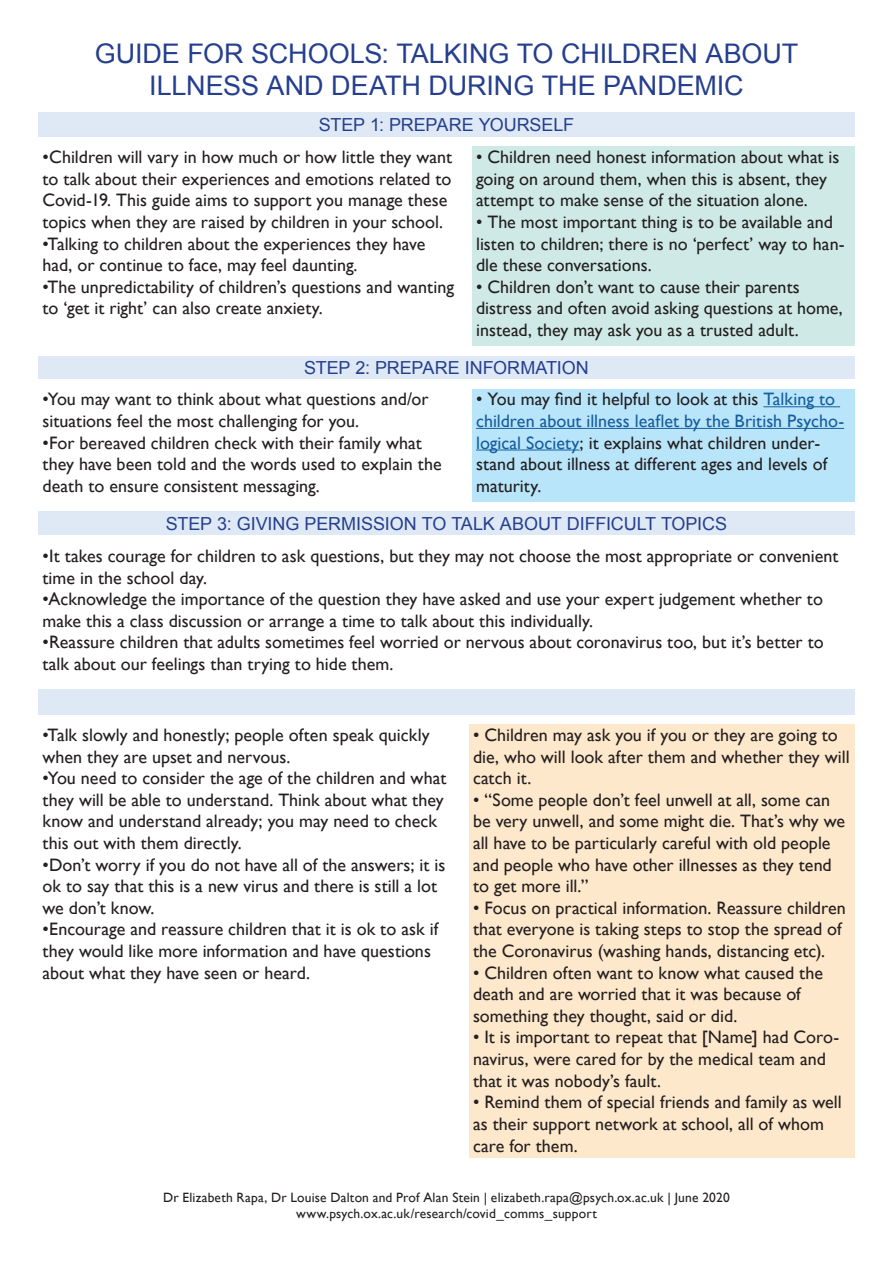
<style>
.page{position:relative;width:893px;height:1263px;background:#fff}
.page>*{position:absolute;margin:0;border:0;box-sizing:border-box;transform-origin:0 0}
.Main_Heading{font:27px "Arial";letter-spacing:-.005em;color:#253f8e}
.t1{font:18px/21.6px "Gill Sans";color:#231f20}
.Heading_1{font:18px "Arial";letter-spacing:-.005em;color:#253f8e}
.t2{font:13.5px/16.2px "Gill Sans";letter-spacing:.015em;color:#231f20;text-align:center}
.s1{color:#175d9e}
</style>
<div class="page">
<div style="left:38px;top:112px;width:817px;height:24px;background:#dfe9f5"></div>
<div style="left:472px;top:146px;width:383px;height:200px;background:#cfeae6"></div>
<div style="left:38px;top:356px;width:817px;height:23px;background:#dfe9f5"></div>
<div style="left:472px;top:389px;width:383px;height:112px;background:#b9e5fa"></div>
<hr style="left:763px;top:406px;width:77px;height:1px;background:#175d9e">
<hr style="left:476px;top:428px;width:368px;height:1px;background:#175d9e">
<hr style="left:476px;top:449px;width:103px;height:1px;background:#175d9e">
<div style="left:38px;top:511px;width:817px;height:24px;background:#dfe9f5"></div>
<div style="left:469px;top:724px;width:386px;height:434px;background:#fee8cb"></div>
<div style="left:38px;top:689px;width:817px;height:25px;background:#dfe9f5"></div>
<p class="Main_Heading" style="left:95px;top:36px;width:705px">GUIDE FOR SCHOOLS: TALKING TO CHILDREN ABOUT</p>
<p class="Main_Heading" style="left:149px;top:68px;width:596px">ILLNESS AND DEATH DURING THE PANDEMIC</p>
<h1 class="Heading_1" style="left:319px;top:113px;width:257px">STEP 1: PREPARE YOURSELF</h1>
<p class="t1" style="left:43px;top:146px;width:411px">•Children will vary in how much or how little they want to talk about their experiences and emotions related to Covid-19. This guide aims to support you manage these topics when they are raised by children in your school.</p>
<p class="t1" style="left:43px;top:233px;width:384px">•Talking to children about the experiences they have had, or continue to face, may feel daunting.</p>
<p class="t1" style="left:43px;top:276px;width:413px">•The unpredictability of children’s questions and wanting to ‘get it right’ can also create anxiety.</p>
<p class="t1" style="left:476px;top:146px;width:365px">• Children need honest information about what is going on around them, when this is absent, they attempt to make sense of the situation alone.</p>
<p class="t1" style="left:476px;top:211px;width:370px">• The most important thing is to be available and listen to children; there is no ‘perfect’ way to han&shy;dle these conversations.</p>
<p class="t1" style="left:476px;top:276px;width:368px">• Children don’t want to cause their parents distress and often avoid asking questions at home, instead, they may ask you as a trusted adult.</p>
<h1 class="Heading_1" style="left:304px;top:356px;width:286px">STEP 2: PREPARE INFORMATION</h1>
<p class="t1" style="left:43px;top:388px;width:387px">•You may want to think about what questions and/or situations feel the most challenging for you.</p>
<p class="t1" style="left:43px;top:431px;width:401px">•For bereaved children check with their family what they have been told and the words used to explain the death to ensure consistent messaging.</p>
<p class="t1" style="left:476px;top:388px;width:370px">• You may find it helpful to look at this <span class="s1">Talking to children about illness leaflet by the British Psycho&shy;logical Society</span>; it explains what children under&shy;stand about illness at different ages and levels of maturity.</p>
<h1 class="Heading_1" style="left:166px;top:512px;width:563px">STEP 3: GIVING PERMISSION TO TALK ABOUT DIFFICULT TOPICS</h1>
<p class="t1" style="left:43px;top:545px;width:797px">•It takes courage for children to ask questions, but they may not choose the most appropriate or convenient time in the school day.</p>
<p class="t1" style="left:43px;top:588px;width:782px">•Acknowledge the importance of the question they have asked and use your expert judgement whether to make this a class discussion or arrange a time to talk about this individually.</p>
<p class="t1" style="left:43px;top:631px;width:783px">•Reassure children that adults sometimes feel worried or nervous about coronavirus too, but it’s better to talk about our feelings than trying to hide them.</p>
<p class="t1" style="left:43px;top:724px;width:389px">•Talk slowly and honestly; people often speak quickly when they are upset and nervous.</p>
<p class="t1" style="left:43px;top:767px;width:405px">•You need to consider the age of the children and what they will be able to understand. Think about what they know and understand already; you may need to check this out with them directly.</p>
<p class="t1" style="left:43px;top:854px;width:404px">•Don’t worry if you do not have all of the answers; it is ok to say that this is a new virus and there is still a lot we don’t know.</p>
<p class="t1" style="left:43px;top:918px;width:397px">•Encourage and reassure children that it is ok to ask if they would like more information and have questions about what they have seen or heard.</p>
<p class="t1" style="left:473px;top:724px;width:378px">• Children may ask you if you or they are going to die, who will look after them and whether they will catch it.</p>
<p class="t1" style="left:473px;top:789px;width:373px">• “Some people don’t feel unwell at all, some can be very unwell, and some might die. That’s why we all have to be particularly careful with old people and people who have other illnesses as they tend to get more ill.”</p>
<p class="t1" style="left:473px;top:897px;width:374px">• Focus on practical information. Reassure children that everyone is taking steps to stop the spread of the Coronavirus (washing hands, distancing etc).</p>
<p class="t1" style="left:473px;top:962px;width:352px">• Children often want to know what caused the death and are worried that it was because of something they thought, said or did.</p>
<p class="t1" style="left:473px;top:1026px;width:368px">• It is important to repeat that [Name] had Coro&shy;navirus, were cared for by the medical team and that it was nobody’s fault.</p>
<p class="t1" style="left:473px;top:1091px;width:370px">• Remind them of special friends and family as well as their support network at school, all of whom care for them.</p>
<p class="t2" style="left:163px;top:1189px;width:568px">Dr Elizabeth Rapa, Dr Louise Dalton and Prof Alan Stein | elizabeth.rapa@psych.ox.ac.uk | June 2020 www.psych.ox.ac.uk/research/covid_comms_support</p>
</div>
